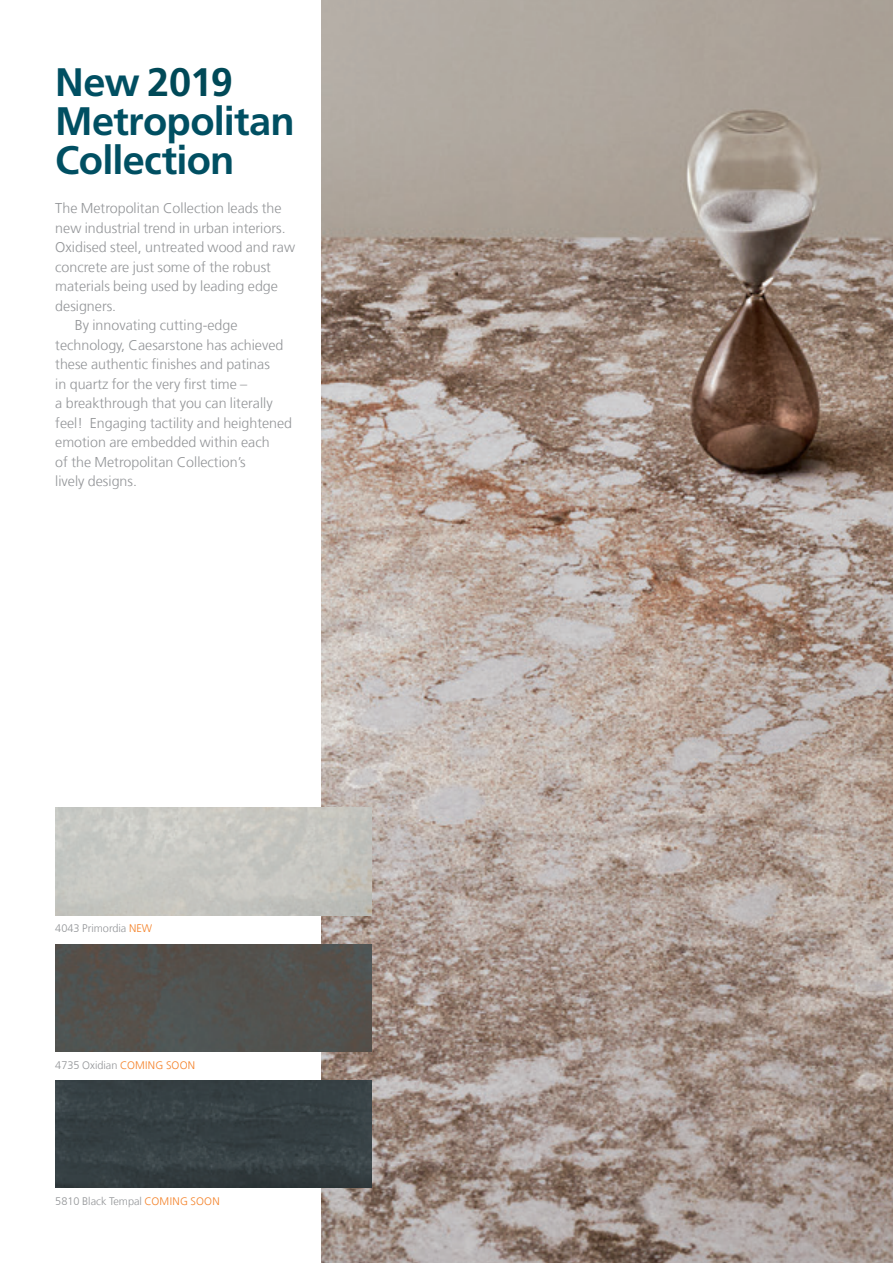
<style>
.page{position:relative;width:893px;height:1263px;background:#fff}
.page>*{position:absolute;margin:0;border:0;box-sizing:border-box;transform-origin:0 0}
.t1{font:700 39.75px/39px "Frutiger LT Std";letter-spacing:-.02em;color:#004f62}
.t2{font:300 14.25px "Frutiger LT Com";color:#939598}
.Captions_Publico_Tex{font:300 10.95px "Frutiger LT Com";color:#939598}
.s1{font-family:"Frutiger LT Com";color:#004957}
.s2{color:#f48026}
</style>
<div class="page">
<img style="left:322px;top:0;width:571px;height:1263px">
<img style="left:55px;top:808px;width:316px;height:107px">
<div style="left:55px;top:944px;width:316px;height:108px;background:#53524e"></div>
<img style="left:55px;top:1081px;width:316px;height:107px">
<p class="t1" style="left:55px;top:63px;width:241px">New <span class="s1">2019<br></span>Metropolitan<br>Collection</p>
<p class="t2" style="left:55px;top:200px;width:228px">The Metropolitan Collection leads the</p>
<p class="t2" style="left:55px;top:219px;width:232px">new industrial trend in urban interiors.</p>
<p class="t2" style="left:55px;top:239px;width:241px">Oxidised steel, untreated wood and raw</p>
<p class="t2" style="left:55px;top:258px;width:217px">concrete are just some of the robust</p>
<p class="t2" style="left:55px;top:278px;width:224px">materials being used by leading edge</p>
<p class="t2" style="left:55px;top:297px;width:62px">designers.</p>
<p class="t2" style="left:75px;top:317px;width:164px">By innovating cutting-edge</p>
<p class="t2" style="left:55px;top:336px;width:230px">technology, Caesarstone has achieved</p>
<p class="t2" style="left:55px;top:356px;width:216px">these authentic finishes and patinas</p>
<p class="t2" style="left:55px;top:375px;width:194px">in quartz for the very first time –</p>
<p class="t2" style="left:55px;top:395px;width:219px">a breakthrough that you can literally</p>
<p class="t2" style="left:55px;top:414px;width:238px">feel! Engaging tactility and heightened</p>
<p class="t2" style="left:55px;top:434px;width:216px">emotion are embedded within each</p>
<p class="t2" style="left:55px;top:453px;width:192px">of the Metropolitan Collection’s</p>
<p class="t2" style="left:55px;top:473px;width:83px">lively designs.</p>
<p class="Captions_Publico_Tex" style="left:55px;top:922px;width:98px">4043 Primordia <span class="s2">NEW</span></p>
<p class="Captions_Publico_Tex" style="left:55px;top:1059px;width:141px">4735 Oxidian <span class="s2">COMING SOON</span></p>
<p class="Captions_Publico_Tex" style="left:55px;top:1195px;width:166px">5810 Black Tempal <span class="s2">COMING SOON</span></p>
</div>
